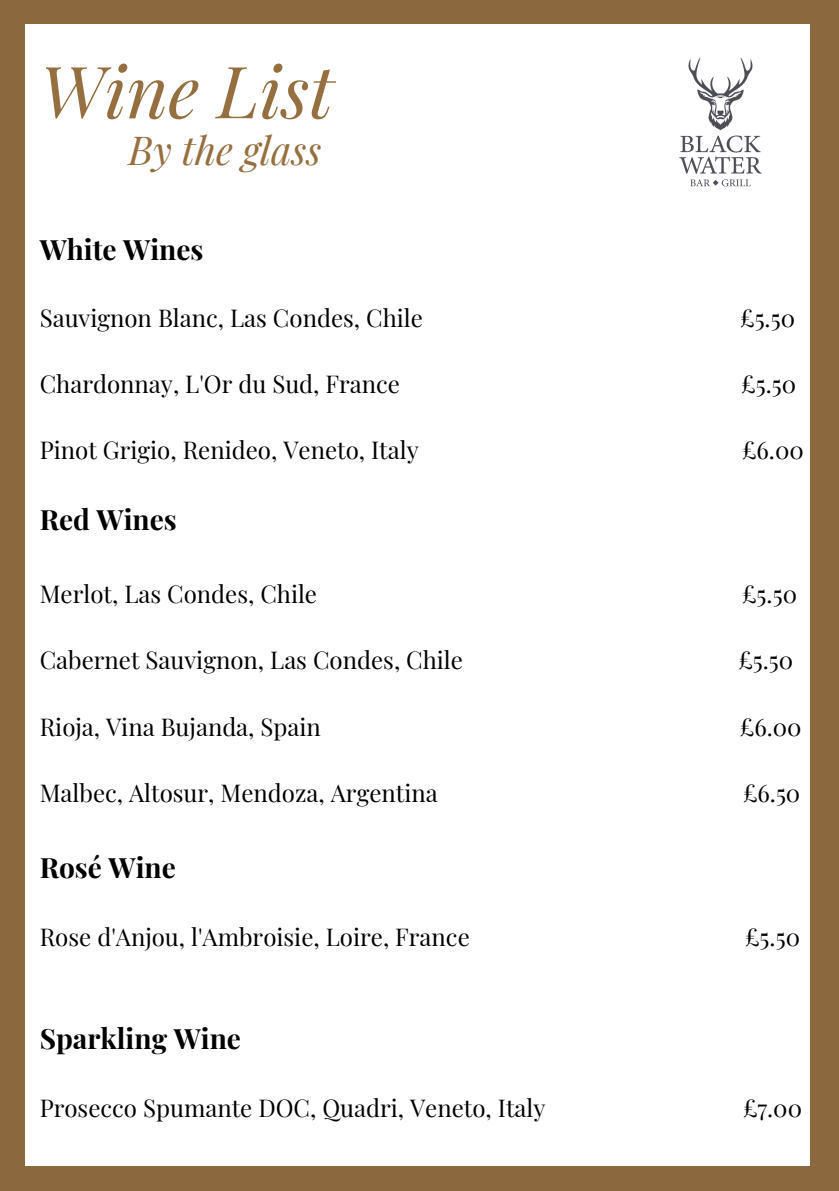
<style>
.page{position:relative;width:839px;height:1191px;background:#fff}
.page>*{position:absolute;margin:0;border:0;box-sizing:border-box;transform-origin:0 0}
.t1{font:italic 72px "Playfair Display";color:#966f40}
.t2{font:italic 39.2px "Playfair Display";color:#966f40}
.t3{font:700 28px "Playfair Display";color:#000}
.t4{font:24px "Playfair Display";color:#000}
</style>
<div class="page">
<div style="left:0;top:0;width:838px;height:1191px;background:#8b683e"></div>
<div style="left:25px;top:24px;width:784px;height:1142px;background:#fff"></div>
<img style="left:679px;top:57px;width:83px;height:130px">
<h1 class="t1" style="left:40px;top:40px;width:295px">Wine List</h1>
<h2 class="t2" style="left:128px;top:122px;width:194px">By the glass</h2>
<p class="t3" style="left:40px;top:229px;width:165px">White Wines</p>
<p class="t4" style="left:40px;top:301px;width:385px">Sauvignon Blanc, Las Condes, Chile</p>
<p class="t4" style="left:740px;top:301px;width:56px">£5.50</p>
<p class="t4" style="left:40px;top:367px;width:362px">Chardonnay, L'Or du Sud, France</p>
<p class="t4" style="left:741px;top:367px;width:56px">£5.50</p>
<p class="t4" style="left:40px;top:433px;width:380px">Pinot Grigio, Renideo, Veneto, Italy</p>
<p class="t4" style="left:742px;top:433px;width:63px">£6.00</p>
<p class="t3" style="left:40px;top:500px;width:139px">Red Wines</p>
<p class="t4" style="left:40px;top:577px;width:279px">Merlot, Las Condes, Chile</p>
<p class="t4" style="left:742px;top:577px;width:56px">£5.50</p>
<p class="t4" style="left:40px;top:644px;width:425px">Cabernet Sauvignon, Las Condes, Chile</p>
<p class="t4" style="left:738px;top:644px;width:56px">£5.50</p>
<p class="t4" style="left:40px;top:710px;width:283px">Rioja, Vina Bujanda, Spain</p>
<p class="t4" style="left:739px;top:710px;width:63px">£6.00</p>
<p class="t4" style="left:40px;top:776px;width:399px">Malbec, Altosur, Mendoza, Argentina</p>
<p class="t4" style="left:743px;top:776px;width:59px">£6.50</p>
<p class="t3" style="left:40px;top:848px;width:138px">Rosé Wine</p>
<p class="t4" style="left:40px;top:920px;width:431px">Rose d'Anjou, l'Ambroisie, Loire, France</p>
<p class="t4" style="left:745px;top:920px;width:56px">£5.50</p>
<p class="t3" style="left:40px;top:1019px;width:203px">Sparkling Wine</p>
<p class="t4" style="left:40px;top:1091px;width:507px">Prosecco Spumante DOC, Quadri, Veneto, Italy</p>
<p class="t4" style="left:743px;top:1091px;width:61px">£7.00</p>
</div>
